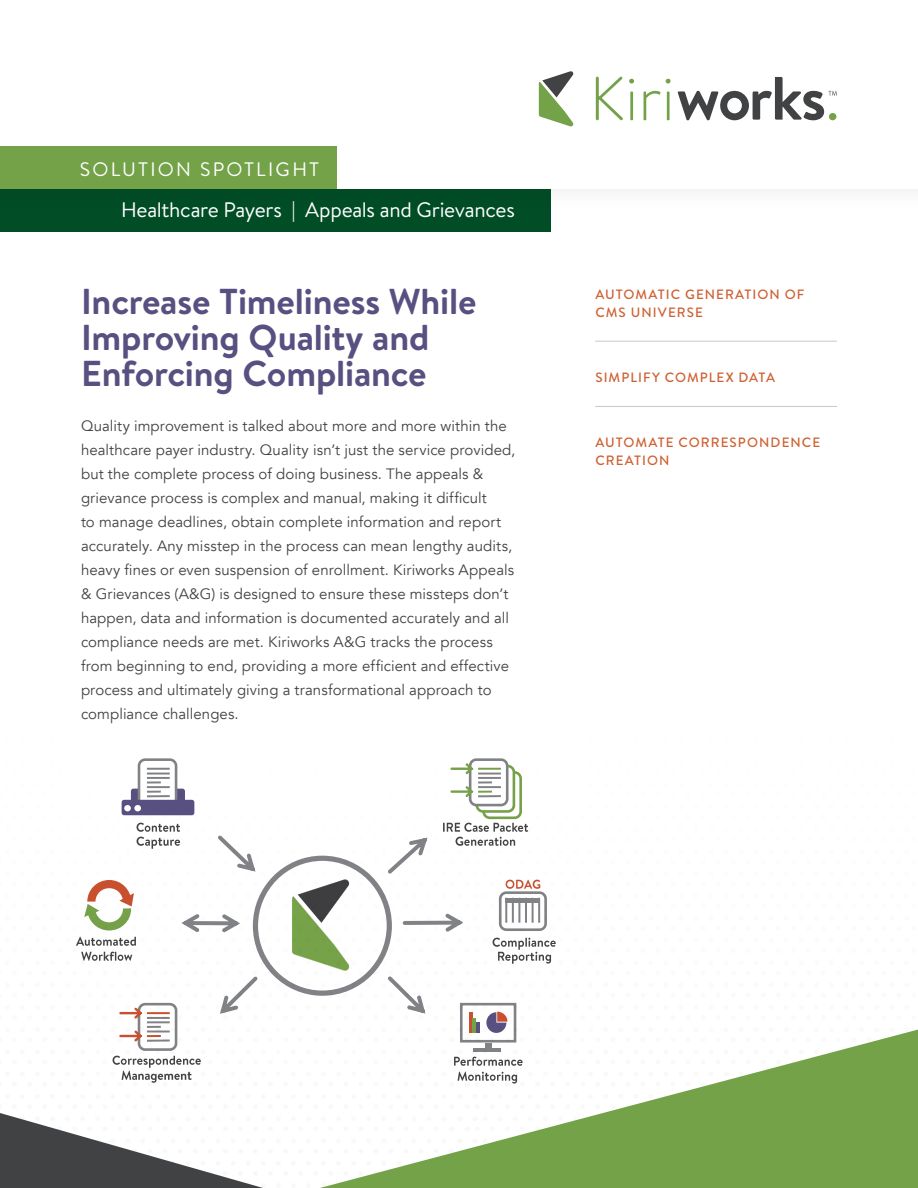
<style>
.page{position:relative;width:918px;height:1188px;background:#fff}
.page>*{position:absolute;margin:0;border:0;box-sizing:border-box;transform-origin:0 0}
.t1{font:700 36px/36px "Brandon Text";letter-spacing:-.005em;color:#575081}
.t2{font:21px "Brandon Text";letter-spacing:-.015em;color:#fff}
.t3{font:19.5px "Brandon Text";letter-spacing:.115em;color:#fff}
.intro{font:15px/24px "Avenir";letter-spacing:.005em;color:#414243}
.sidebar{font:500 13.5px/18px "Brandon Text";letter-spacing:.08em;color:#ce6031}
</style>
<div class="page">
<svg style="left:0;top:1113px;width:263px;height:75px"></svg>
<svg style="left:320px;top:1054px;width:598px;height:134px;fill:#74a249"></svg>
<div style="left:0;top:147px;width:337px;height:42px;background:#74a249"></div>
<div style="left:0;top:189px;width:551px;height:42px;background:#004d26"></div>
<hr style="left:595px;top:341px;width:242px;height:1px;background:#c7c8ca">
<hr style="left:595px;top:406px;width:242px;height:1px;background:#c7c8ca">
<svg style="left:629px;top:79px;width:5px;height:41px"></svg>
<svg style="left:644px;top:78px;width:27px;height:42px"></svg>
<svg style="left:596px;top:77px;width:27px;height:43px"></svg>
<svg style="left:539px;top:71px;width:34px;height:55px"></svg>
<svg style="left:677px;top:77px;width:160px;height:43px"></svg>
<div style="left:77px;top:746px;width:482px;height:351px;background:#fff"></div>
<div style="left:131px;top:789px;width:54px;height:15px;background:#595082;border-radius:3px"></div>
<div style="left:482px;top:771px;width:40px;height:48px;background:#fff;border:3px solid #76a149;border-radius:6px"></div>
<svg style="left:476px;top:765px;width:39px;height:48px"></svg>
<img style="left:292px;top:932px;width:54px;height:28px">
<div style="left:469px;top:758px;width:40px;height:48px;background:#fff;border:3px solid #808285;border-radius:6px"></div>
<hr style="left:478px;top:768px;width:23px;height:2px;background:#76a149">
<hr style="left:478px;top:773px;width:23px;height:2px;background:#808285">
<hr style="left:478px;top:777px;width:23px;height:2px;background:#808285">
<hr style="left:478px;top:781px;width:14px;height:3px;background:#808285">
<svg style="left:478px;top:782px;width:44px;height:15px"></svg>
<hr style="left:478px;top:795px;width:23px;height:2px;background:#808285">
<svg style="left:450px;top:760px;width:23px;height:15px"></svg>
<svg style="left:450px;top:782px;width:23px;height:15px"></svg>
<div style="left:499px;top:891px;width:48px;height:40px;border:3px solid #808285;border-radius:6px"></div>
<img style="left:505px;top:879px;width:40px;height:14px">
<hr style="left:505px;top:898px;width:2px;height:25px;background:#808285">
<div style="left:505px;top:898px;width:35px;height:5px;background:#808285"></div>
<hr style="left:512px;top:898px;width:2px;height:25px;background:#808285">
<hr style="left:518px;top:898px;width:2px;height:25px;background:#808285">
<hr style="left:525px;top:898px;width:2px;height:25px;background:#808285">
<hr style="left:532px;top:898px;width:2px;height:25px;background:#808285">
<hr style="left:538px;top:898px;width:2px;height:25px;background:#808285">
<div style="left:460px;top:1003px;width:56px;height:40px;border:3px solid #808285"></div>
<hr style="left:473px;top:1048px;width:28px;height:4px;background:#808285">
<hr style="left:469px;top:1012px;width:3px;height:21px;background:#c9502f">
<hr style="left:473px;top:1018px;width:3px;height:15px;background:#76a149">
<svg style="left:474px;top:1005px;width:444px;height:49px"></svg>
<div style="left:138px;top:1003px;width:39px;height:48px;border:3px solid #808285;border-radius:6px"></div>
<hr style="left:147px;top:1021px;width:23px;height:2px;background:#808285">
<svg style="left:119px;top:960px;width:307px;height:60px"></svg>
<svg style="left:119px;top:1026px;width:59px;height:16px"></svg>
<svg style="left:138px;top:758px;width:39px;height:48px"></svg>
<hr style="left:147px;top:768px;width:23px;height:2px;background:#808285">
<hr style="left:147px;top:773px;width:23px;height:2px;background:#808285">
<hr style="left:147px;top:777px;width:23px;height:2px;background:#808285">
<hr style="left:147px;top:781px;width:14px;height:3px;background:#808285">
<svg style="left:130px;top:782px;width:55px;height:15px"></svg>
<hr style="left:147px;top:795px;width:23px;height:2px;background:#808285">
<div style="left:122px;top:800px;width:72px;height:15px;background:#595082;border-radius:3px"></div>
<div style="left:124px;top:805px;width:7px;height:6px;background:#fff;border-radius:50%"></div>
<div style="left:134px;top:805px;width:7px;height:6px;background:#fff;border-radius:50%"></div>
<img style="left:113px;top:1055px;width:88px;height:12px">
<img style="left:122px;top:1067px;width:70px;height:16px">
<img style="left:454px;top:1052px;width:77px;height:14px">
<img style="left:458px;top:1071px;width:60px;height:13px">
<img style="left:493px;top:937px;width:63px;height:11px">
<img style="left:498px;top:948px;width:54px;height:16px">
<img style="left:443px;top:818px;width:86px;height:14px">
<img style="left:463px;top:836px;width:53px;height:10px">
<img style="left:136px;top:822px;width:44px;height:5px">
<svg style="left:84px;top:827px;width:379px;height:105px"></svg>
<img style="left:77px;top:936px;width:59px;height:10px">
<img style="left:81px;top:951px;width:58px;height:14px">
<p class="t3" style="left:80px;top:156px;width:241px">SOLUTION SPOTLIGHT</p>
<p class="t2" style="left:121px;top:196px;width:395px">Healthcare Payers | Appeals and Grievances</p>
<p class="t1" style="left:81px;top:283px;width:397px">Increase Timeliness While<br>Improving Quality and<br>Enforcing Compliance</p>
<p class="intro" style="left:81px;top:414px;width:436px">Quality improvement is talked about more and more within the healthcare payer industry. Quality isn’t just the service provided, but the complete process of doing business. The appeals &amp; grievance process is complex and manual, making it difficult<br>to manage deadlines, obtain complete information and report accurately. Any misstep in the process can mean lengthy audits, heavy fines or even suspension of enrollment. Kiriworks Appeals &amp; Grievances (A&amp;G) is designed to ensure these missteps don’t happen, data and information is documented accurately and all compliance needs are met. Kiriworks A&amp;G tracks the process from beginning to end, providing a more efficient and effective process and ultimately giving a transformational approach to compliance challenges.</p>
<p class="sidebar" style="left:595px;top:285px;width:211px">AUTOMATIC GENERATION OF<br>CMS UNIVERSE</p>
<p class="sidebar" style="left:595px;top:368px;width:181px">SIMPLIFY COMPLEX DATA</p>
<p class="sidebar" style="left:595px;top:433px;width:226px">AUTOMATE CORRESPONDENCE<br>CREATION</p>
</div>
